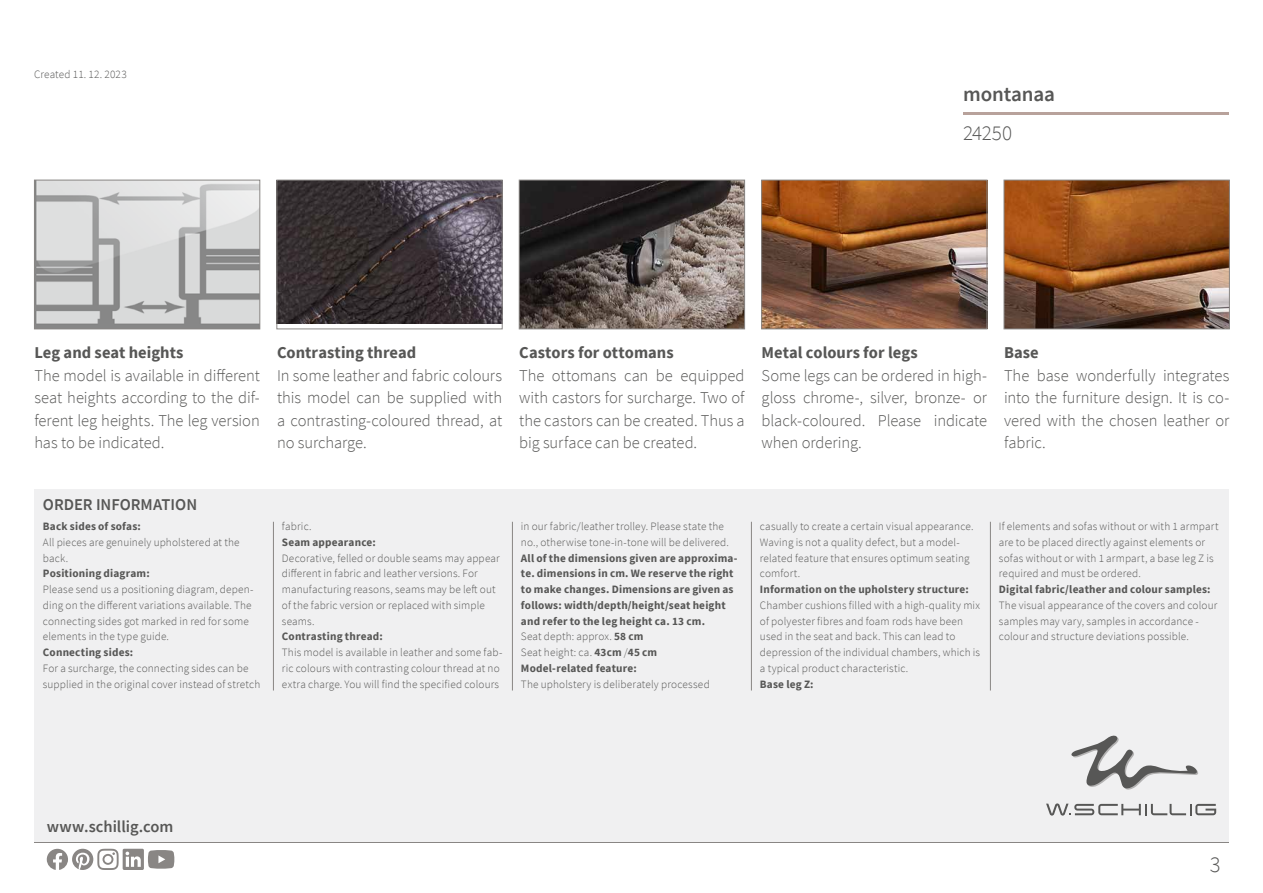
<style>
.page{position:relative;width:1263px;height:893px;background:#fff}
.page>*{position:absolute;margin:0;border:0;box-sizing:border-box;transform-origin:0 0}
.t1{font:300 22.5px "Source Sans Pro";color:#575756}
.t2{font:600 21px "Source Sans Pro";letter-spacing:-.005em;color:#575756}
.t3{font:300 21px "Source Sans Pro";letter-spacing:-.015em;color:#575756}
.t4{font:300 16.5px/22.5px "Source Sans Pro";letter-spacing:-.005em;color:#575756;text-align:justify}
.t5{font:700 16.5px "Source Sans Pro";letter-spacing:.005em;color:#575756}
.t6{font:600 16.5px "Source Sans Pro";color:#575756}
.t7{font:300 11.25px/15.8px "Source Sans Pro";letter-spacing:.01em;color:#575756}
.t8{font:700 11.25px/15.8px "Source Sans Pro";letter-spacing:.015em;color:#575756}
.s1{font-weight:300}
</style>
<div class="page">
<hr style="left:34px;top:842px;width:1195px;height:1px;background:#898684">
<hr style="left:963px;top:113px;width:266px;height:2px;background:#b8a29b">
<div style="left:34px;top:489px;width:1195px;height:353px;background:#f0f0f1"></div>
<hr style="left:273px;top:522px;width:1px;height:168px;background:#898684">
<hr style="left:512px;top:522px;width:1px;height:168px;background:#898684">
<hr style="left:751px;top:522px;width:1px;height:168px;background:#898684">
<hr style="left:990px;top:522px;width:1px;height:168px;background:#898684">
<img style="left:36px;top:182px;width:222px;height:145px">
<div style="left:34px;top:180px;width:226px;height:149px;border:1px solid #898684"></div>
<img style="left:278px;top:182px;width:223px;height:141px">
<div style="left:276px;top:180px;width:227px;height:149px;border:1px solid #898684"></div>
<img style="left:521px;top:182px;width:222px;height:145px">
<div style="left:519px;top:180px;width:226px;height:149px;border:1px solid #898684"></div>
<img style="left:763px;top:182px;width:222px;height:145px">
<div style="left:761px;top:180px;width:226px;height:149px;border:1px solid #898684"></div>
<img style="left:1005px;top:182px;width:223px;height:145px">
<div style="left:1003px;top:180px;width:227px;height:149px;border:1px solid #898684"></div>
<svg style="left:47px;top:849px;width:127px;height:21px"></svg>
<svg style="left:1071px;top:736px;width:127px;height:54px"></svg>
<svg style="left:1046px;top:803px;width:170px;height:13px"></svg>
<p class="t7" style="left:34px;top:66px;width:94px">Created 11. 12. 2023</p>
<h2 class="t2" style="left:963px;top:80px;width:93px">montanaa</h2>
<h2 class="t3" style="left:963px;top:120px;width:51px">24250</h2>
<h3 class="t5" style="left:34px;top:342px;width:151px">Leg and seat heights</h3>
<h3 class="t4" style="left:34px;top:364px;width:227px">The model is available in different seat heights according to the dif&shy;ferent leg heights. The leg version has to be indicated.</h3>
<h3 class="t5" style="left:277px;top:342px;width:141px">Contrasting thread</h3>
<h3 class="t4" style="left:277px;top:364px;width:227px">In some leather and fabric colours this model can be supplied with a contrasting-coloured thread, at no surcharge.</h3>
<h3 class="t5" style="left:519px;top:342px;width:156px">Castors for ottomans</h3>
<h3 class="t4" style="left:519px;top:364px;width:227px">The ottomans can be equipped with castors for surcharge. Two of the castors can be created. Thus a big surface can be created.</h3>
<h3 class="t5" style="left:762px;top:342px;width:158px">Metal colours for legs</h3>
<h3 class="t4" style="left:762px;top:364px;width:227px">Some legs can be ordered in high&shy;gloss chrome-, silver, bronze- or black-coloured. Please indicate when ordering.</h3>
<h3 class="t5" style="left:1004px;top:342px;width:36px">Base</h3>
<h3 class="t4" style="left:1004px;top:364px;width:227px">The base wonderfully integrates into the furniture design. It is co&shy;vered with the chosen leather or fabric.</h3>
<h3 class="t6" style="left:43px;top:494px;width:156px">ORDER INFORMATION</h3>
<p class="t8" style="left:43px;top:518px;width:99px">Back sides of sofas:</p>
<p class="t7" style="left:43px;top:534px;width:198px">All pieces are genuinely upholstered at the back.</p>
<p class="t8" style="left:43px;top:566px;width:108px">Positioning diagram:</p>
<p class="t7" style="left:43px;top:582px;width:212px">Please send us a positioning diagram, depen&shy;ding on the different variations available. The connecting sides got marked in red for some elements in the type guide.</p>
<p class="t8" style="left:43px;top:644px;width:92px">Connecting sides:</p>
<p class="t7" style="left:43px;top:660px;width:219px">For a surcharge, the connecting sides can be supplied in the original cover instead of stretch</p>
<p class="t7" style="left:282px;top:519px;width:31px">fabric.</p>
<p class="t8" style="left:282px;top:534px;width:96px">Seam appearance:</p>
<p class="t7" style="left:282px;top:550px;width:219px">Decorative, felled or double seams may appear different in fabric and leather versions. For manufacturing reasons, seams may be left out of the fabric version or replaced with simple seams.</p>
<p class="t8" style="left:282px;top:629px;width:102px">Contrasting thread:</p>
<p class="t7" style="left:282px;top:645px;width:222px">This model is available in leather and some fab&shy;ric colours with contrasting colour thread at no extra charge. You will find the specified colours</p>
<p class="t7" style="left:521px;top:519px;width:210px">in our fabric/leather trolley. Please state the no., otherwise tone-in-tone will be delivered.</p>
<p class="t8" style="left:521px;top:550px;width:218px">All of the dimensions given are approxima&shy;te. dimensions in cm. We reserve the right to make changes. Dimensions are given as follows: width/depth/height/seat height and refer to the leg height ca. 13 cm.<br><span class="s1">Seat depth: approx.</span> 58 cm<br><span class="s1">Seat height: ca.</span> 43cm <span class="s1">/</span>45 cm<br>Model-related feature:</p>
<p class="t7" style="left:521px;top:676px;width:190px">The upholstery is deliberately processed</p>
<p class="t7" style="left:760px;top:519px;width:215px">casually to create a certain visual appearance.<br>Waving is not a quality defect, but a model&shy;related feature that ensures optimum seating comfort.</p>
<p class="t8" style="left:760px;top:581px;width:210px">Information on the upholstery structure:</p>
<p class="t7" style="left:760px;top:597px;width:222px">Chamber cushions filled with a high-quality mix of polyester fibres and foam rods have been used in the seat and back. This can lead to depression of the individual chambers, which is a typical product characteristic.</p>
<p class="t8" style="left:760px;top:676px;width:55px">Base leg Z:</p>
<p class="t7" style="left:999px;top:519px;width:221px">If elements and sofas without or with 1 armpart are to be placed directly against elements or sofas without or with 1 armpart, a base leg Z is required and must be ordered.</p>
<p class="t8" style="left:999px;top:581px;width:213px">Digital fabric/leather and colour samples:</p>
<p class="t7" style="left:999px;top:597px;width:220px">The visual appearance of the covers and colour samples may vary, samples in accordance - colour and structure deviations possible.</p>
<h3 class="t6" style="left:47px;top:816px;width:128px">www.schillig.com</h3>
<h1 class="t1" style="left:1210px;top:850px;width:12px">3</h1>
</div>
